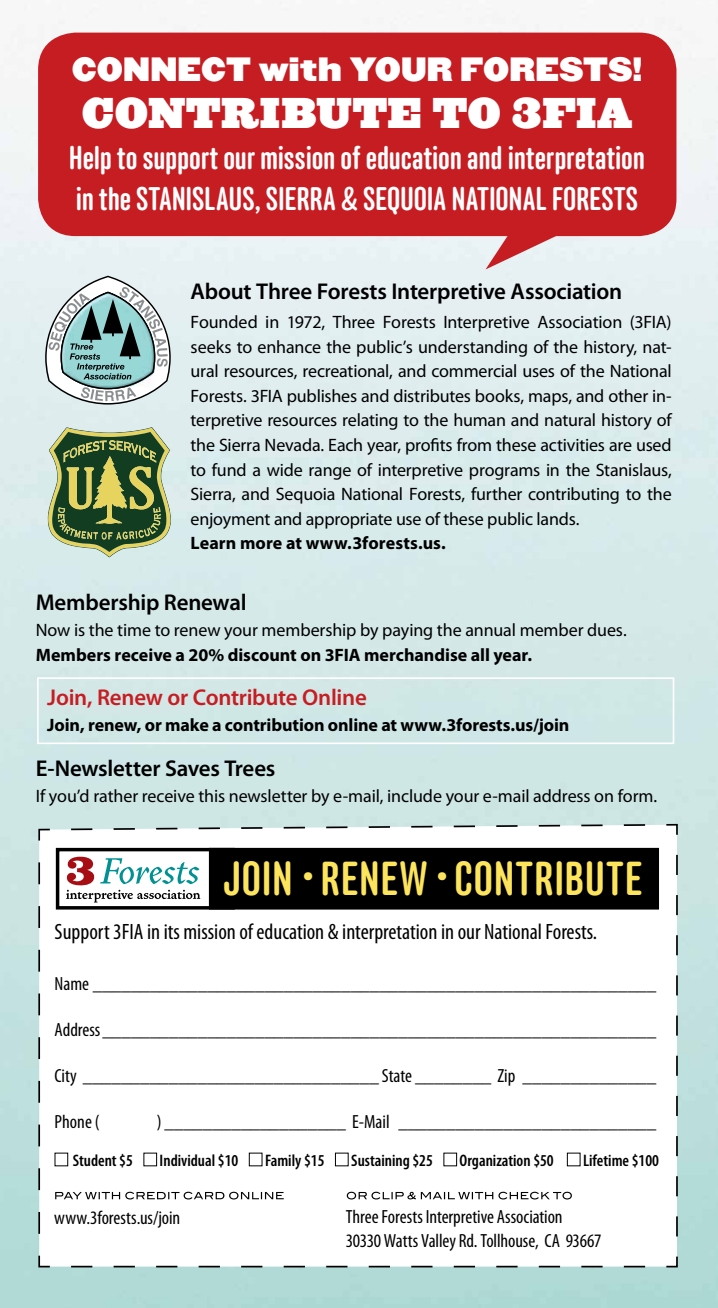
<style>
.page{position:relative;width:718px;height:1308px;background:#fff}
.page>*{position:absolute;margin:0;border:0;box-sizing:border-box;transform-origin:0 0}
.t1{font:500 47.6px "Anchor";letter-spacing:.02em;color:#fde45d}
.t2{font:39.9px "Ziggurat HTF Black";letter-spacing:.015em;color:#fff}
.t3{font:500 32.73px/40.9px "Anchor";color:#fff}
.t4{font:29.4px "Champion HTF Heavyweight";letter-spacing:.01em;color:#fff}
.t5{font:600 22.93px "Myriad Pro";letter-spacing:-.01em;color:#000}
.t6{font:600 22.93px "Myriad Pro";letter-spacing:-.01em;color:#c61d23}
.t7{font:condensed 22.22px "Myriad Pro";color:#000}
.t8{font:condensed 19.07px/23.6px "Myriad Pro";letter-spacing:-.005em;color:#000}
.t9{font:18.03px/24.5px "Myriad Pro";letter-spacing:-.01em;color:#000;text-align:justify}
.t10{font:700 18.03px "Myriad Pro";letter-spacing:-.005em;color:#000}
.t11{font:600 condensed 16.62px "Myriad Pro";color:#000}
.s1{font-size:32.73px}
</style>
<div class="page">
<img style="left:0;top:2px;width:717px;height:1305px">
<svg style="left:45px;top:276px;width:126px;height:128px"></svg>
<svg style="left:48px;top:427px;width:124px;height:130px;background:#748a5c"></svg>
<div style="left:38px;top:33px;width:638px;height:203px;background:#c61d23;border-radius:37px"></div>
<svg style="left:37px;top:823px;width:641px;height:445px"></svg>
<div style="left:55px;top:1152px;width:13px;height:14px;border:1px solid #000"></div>
<div style="left:143px;top:1152px;width:14px;height:14px;border:1px solid #000"></div>
<div style="left:249px;top:1152px;width:13px;height:14px;border:1px solid #000"></div>
<div style="left:335px;top:1152px;width:13px;height:14px;border:1px solid #000"></div>
<div style="left:443px;top:1152px;width:14px;height:14px;border:1px solid #000"></div>
<div style="left:567px;top:1152px;width:13px;height:14px;border:1px solid #000"></div>
<div style="left:210px;top:849px;width:447px;height:58px;background:#000"></div>
<div style="left:209px;top:847px;width:450px;height:62px;border:3px solid #000"></div>
<div style="left:56px;top:847px;width:179px;height:62px;border:3px solid #000"></div>
<svg style="left:66px;top:856px;width:135px;height:46px"></svg>
<svg style="left:55px;top:1191px;width:229px;height:8px"></svg>
<svg style="left:346px;top:1191px;width:225px;height:8px"></svg>
<div style="left:37px;top:677px;width:637px;height:67px;border:2px solid #fff"></div>
<svg style="left:485px;top:236px;width:72px;height:33px;background:#dca8ac"></svg>
<h3 class="t4" style="left:72px;top:50px;width:571px">CONNECT with YOUR FORESTS!</h3>
<h2 class="t2" style="left:82px;top:87px;width:551px">CONTRIBUTE TO 3FIA</h2>
<h3 class="t3" style="left:69px;top:137px;width:577px">Help to support our mission of education and interpretation in the STANISLAUS, SIERRA &amp; SEQUOIA NATIONAL FORESTS</h3>
<p class="t5" style="left:190px;top:276px;width:433px">About Three Forests Interpretive Association</p>
<p class="t9" style="left:190px;top:310px;width:482px">Founded in 1972, Three Forests Interpretive Association (3FIA) seeks to enhance the public’s understanding of the history, nat&shy;ural resources, recreational, and commercial uses of the National Forests. 3FIA publishes and distributes books, maps, and other in&shy;terpretive resources relating to the human and natural history of the Sierra Nevada. Each year, profits from these activities are used to fund a wide range of interpretive programs in the Stanislaus, Sierra, and Sequoia National Forests, further contributing to the enjoyment and appropriate use of these public lands.</p>
<p class="t10" style="left:190px;top:531px;width:257px">Learn more at www.3forests.us.</p>
<p class="t5" style="left:36px;top:588px;width:212px">Membership Renewal</p>
<p class="t9" style="left:36px;top:618px;width:592px">Now is the time to renew your membership by paying the annual member dues.</p>
<p class="t10" style="left:36px;top:643px;width:497px">Members receive a 20% discount on 3FIA merchandise all year.</p>
<p class="t6" style="left:47px;top:683px;width:321px">Join, Renew or Contribute Online</p>
<p class="t10" style="left:47px;top:713px;width:523px">Join, renew, or make a contribution online at www.3forests.us/join</p>
<p class="t5" style="left:36px;top:753px;width:241px">E-Newsletter Saves Trees</p>
<p class="t9" style="left:36px;top:783px;width:622px">If you’d rather receive this newsletter by e-mail, include your e-mail address on form.</p>
<h1 class="t1" style="left:223px;top:851px;width:421px">JOIN <span class="s1">•</span> RENEW <span class="s1">•</span> CONTRIBUTE</h1>
<p class="t7" style="left:55px;top:919px;width:544px">Support 3FIA in its mission of education &amp; interpretation in our National Forests.</p>
<p class="t8" style="left:55px;top:972px;width:603px">Name ___________________________________________________________</p>
<p class="t8" style="left:55px;top:1018px;width:603px">Address__________________________________________________________</p>
<p class="t8" style="left:55px;top:1063px;width:603px">City _______________________________ State ________ Zip ______________</p>
<p class="t8" style="left:55px;top:1109px;width:47px">Phone (</p>
<p class="t8" style="left:157px;top:1109px;width:501px">) ___________________ E-Mail ___________________________</p>
<p class="t11" style="left:73px;top:1150px;width:62px">Student $5</p>
<p class="t11" style="left:160px;top:1150px;width:80px">Individual $10</p>
<p class="t11" style="left:265px;top:1150px;width:61px">Family $15</p>
<p class="t11" style="left:351px;top:1150px;width:83px">Sustaining $25</p>
<p class="t11" style="left:459px;top:1150px;width:96px">Organization $50</p>
<p class="t11" style="left:583px;top:1150px;width:77px">Lifetime $100</p>
<p class="t8" style="left:54px;top:1205px;width:127px">www.3forests.us/join</p>
<p class="t8" style="left:346px;top:1205px;width:257px">Three Forests Interpretive Association<br>30330 Watts Valley Rd. Tollhouse, CA 93667</p>
</div>
